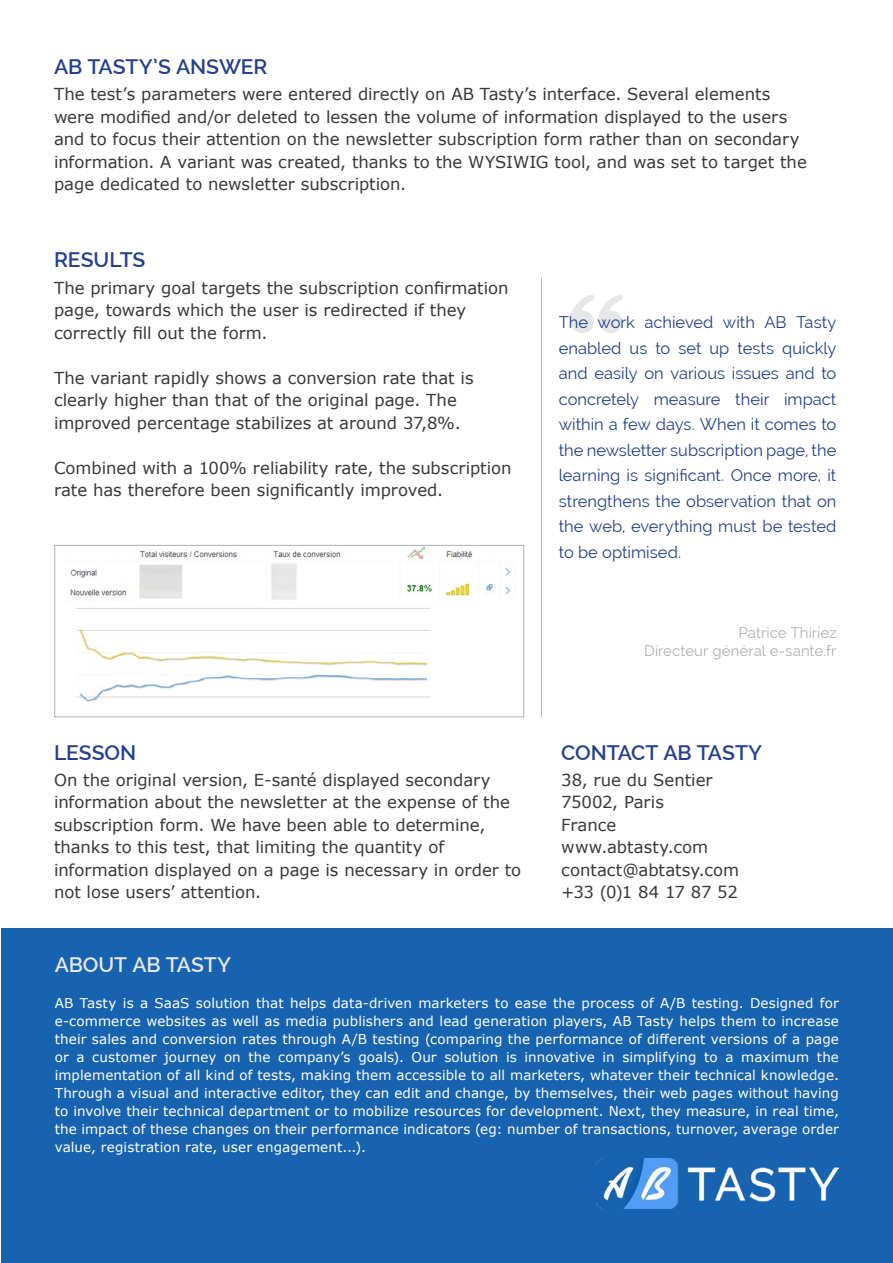
<style>
.page{position:relative;width:893px;height:1263px;background:#fff}
.page>*{position:absolute;margin:0;border:0;box-sizing:border-box;transform-origin:0 0}
.Title_1{font:108px "Stencil Std";color:#e6e7e9}
.Title_1-2{font:600 21px "Raleway";letter-spacing:-.005em;color:#253f8e}
.Title_1_-_White{font:600 21px "Raleway";letter-spacing:-.005em;color:#e6e7e9}
.Body{font:16.5px/22.5px "Verdana";color:#3b3839}
.Body-2{font:16.5px/25.5px "Raleway";color:#253f8e;text-align:justify}
.Paragraph_Style_1{font:15px "Raleway";letter-spacing:.005em;color:#b0b1b5}
.t1{font:13.5px/18px "Verdana";letter-spacing:.005em;color:#fff;text-align:justify}
</style>
<div class="page">
<div style="left:2px;top:928px;width:891px;height:335px;background:#1763b0"></div>
<img style="left:597px;top:1159px;width:242px;height:50px">
<hr style="left:541px;top:278px;width:1px;height:439px;background:#b0b1b5">
<img style="left:70px;top:547px;width:441px;height:156px">
<div style="left:54px;top:545px;width:470px;height:172px;border:1px solid #b0b1b5"></div>
<p class="Title_1-2" style="left:54px;top:54px;width:215px">AB TASTY’S ANSWER</p>
<p class="Body" style="left:54px;top:83px;width:754px">The test’s parameters were entered directly on AB Tasty’s interface. Several elements were modified and/or deleted to lessen the volume of information displayed to the users and to focus their attention on the newsletter subscription form rather than on secondary information. A variant was created, thanks to the WYSIWIG tool, and was set to target the page dedicated to newsletter subscription.</p>
<p class="Title_1-2" style="left:54px;top:248px;width:93px">RESULTS</p>
<p class="Body" style="left:54px;top:276px;width:456px">The primary goal targets the subscription confirmation page, towards which the user is redirected if they correctly fill out the form.</p>
<p class="Body" style="left:54px;top:366px;width:421px">The variant rapidly shows a conversion rate that is clearly higher than that of the original page. The improved percentage stabilizes at around 37,8%.</p>
<p class="Body" style="left:54px;top:456px;width:459px">Combined with a 100% reliability rate, the subscription rate has therefore been significantly improved.</p>
<p class="Title_1" style="left:562px;top:267px;width:70px">“</p>
<p class="Body-2" style="left:559px;top:309px;width:279px">The work achieved with AB Tasty enabled us to set up tests quickly and easily on various issues and to concretely measure their impact within a few days. When it comes to the newsletter subscription page, the learning is significant. Once more, it strengthens the observation that on the web, everything must be tested to be optimised.</p>
<p class="Paragraph_Style_1" style="left:739px;top:624px;width:99px">Patrice Thiriez</p>
<p class="Paragraph_Style_1" style="left:644px;top:642px;width:194px">Directeur général e-sante.fr</p>
<p class="Title_1-2" style="left:54px;top:740px;width:84px">LESSON</p>
<p class="Title_1-2" style="left:561px;top:740px;width:202px">CONTACT AB TASTY</p>
<p class="Body" style="left:54px;top:768px;width:469px">On the original version, E-santé displayed secondary information about the newsletter at the expense of the subscription form. We have been able to determine, thanks to this test, that limiting the quantity of information displayed on a page is necessary in order to not lose users’ attention.</p>
<p class="Title_1_-_White" style="left:55px;top:953px;width:178px">ABOUT AB TASTY</p>
<p class="Body" style="left:561px;top:768px;width:153px">38, rue du Sentier</p>
<p class="Body" style="left:561px;top:791px;width:104px">75002, Paris</p>
<p class="Body" style="left:561px;top:813px;width:57px">France</p>
<p class="Body" style="left:561px;top:836px;width:148px">www.abtasty.com</p>
<p class="Body" style="left:561px;top:858px;width:179px">contact@abtatsy.com</p>
<p class="Body" style="left:561px;top:881px;width:178px">+33 (0)1 84 17 87 52</p>
<p class="t1" style="left:55px;top:994px;width:786px">AB Tasty is a SaaS solution that helps data-driven marketers to ease the process of A/B testing. Designed for e-commerce websites as well as media publishers and lead generation players, AB Tasty helps them to increase their sales and conversion rates through A/B testing (comparing the performance of different versions of a page or a customer journey on the company’s goals). Our solution is innovative in simplifying to a maximum the implementation of all kind of tests, making them accessible to all marketers, whatever their technical knowledge.<br>Through a visual and interactive editor, they can edit and change, by themselves, their web pages without having to involve their technical department or to mobilize resources for development. Next, they measure, in real time, the impact of these changes on their performance indicators (eg: number of transactions, turnover, average order value, registration rate, user engagement...).</p>
</div>
